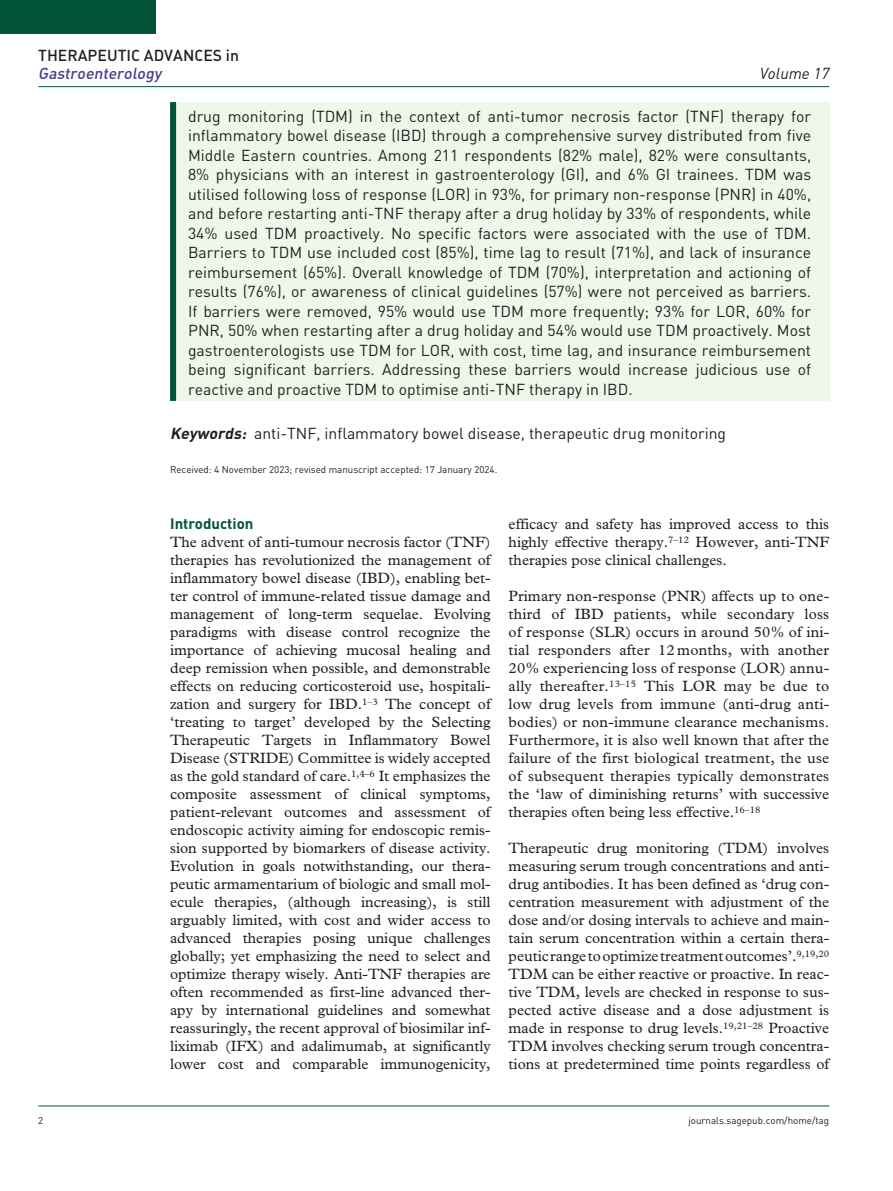
<style>
.page{position:relative;width:893px;height:1191px;background:#fff}
.page>*{position:absolute;margin:0;border:0;box-sizing:border-box;transform-origin:0 0}
.t1{font:15.75px/19.5px "DIN";color:#231f20;text-align:justify}
.t2{font:15.75px "DIN Medium Alternate";color:#231f20}
.t3{font:italic 15.75px "DIN Medium Alternate";color:#4f3890}
.t4{font:italic 15.75px "DIN";color:#231f20}
.t5{font:15px/18px "Plantin Std";color:#231f20;text-align:justify}
.t6{font:700 15px "DIN";color:#015436}
.t7{font:9.75px "DIN";color:#231f20}
.s1{font-weight:700;font-style:italic}
</style>
<div class="page">
<hr style="left:38px;top:86px;width:791px;height:1px;background:#015436">
<hr style="left:38px;top:1105px;width:791px;height:1px;background:#015436">
<div style="left:0;top:0;width:155px;height:34px;background:#015436"></div>
<div style="left:170px;top:102px;width:659px;height:299px;background:#eff7ea"></div>
<div style="left:170px;top:102px;width:6px;height:299px;background:#015436"></div>
<p class="t2" style="left:38px;top:45px;width:202px">THERAPEUTIC ADVANCES IN</p>
<p class="t3" style="left:38px;top:63px;width:125px">Gastroenterology</p>
<p class="t1" style="left:188px;top:106px;width:625px">drug monitoring (TDM) in the context of anti-tumor necrosis factor (TNF) therapy for inflammatory bowel disease (IBD) through a comprehensive survey distributed from five Middle Eastern countries. Among 211 respondents (82% male), 82% were consultants, 8% physicians with an interest in gastroenterology (GI), and 6% GI trainees. TDM was utilised following loss of response (LOR) in 93%, for primary non-response (PNR) in 40%, and before restarting anti-TNF therapy after a drug holiday by 33% of respondents, while 34% used TDM proactively. No specific factors were associated with the use of TDM.<br>Barriers to TDM use included cost (85%), time lag to result (71%), and lack of insurance reimbursement (65%). Overall knowledge of TDM (70%), interpretation and actioning of results (76%), or awareness of clinical guidelines (57%) were not perceived as barriers.<br>If barriers were removed, 95% would use TDM more frequently; 93% for LOR, 60% for PNR, 50% when restarting after a drug holiday and 54% would use TDM proactively. Most gastroenterologists use TDM for LOR, with cost, time lag, and insurance reimbursement being significant barriers. Addressing these barriers would increase judicious use of reactive and proactive TDM to optimise anti-TNF therapy in IBD.</p>
<p class="t1" style="left:170px;top:423px;width:558px"><span class="s1">Keywords:</span> anti-TNF, inflammatory bowel disease, therapeutic drug monitoring</p>
<p class="t7" style="left:170px;top:464px;width:329px">Received: 4 November 2023; revised manuscript accepted: 17 January 2024.</p>
<p class="t4" style="left:760px;top:63px;width:71px">Volume 17</p>
<p class="t6" style="left:170px;top:514px;width:85px">Introduction</p>
<p class="t5" style="left:170px;top:533px;width:322px">The advent of anti-tumour necrosis factor (TNF) therapies has revolutionized the management of inflammatory bowel disease (IBD), enabling bet&shy;ter control of immune-related tissue damage and management of long-term sequelae. Evolving paradigms with disease control recognize the importance of achieving mucosal healing and deep remission when possible, and demonstrable effects on reducing corticosteroid use, hospitali&shy;zation and surgery for IBD.<sup>1–3</sup> The concept of ‘treating to target’ developed by the Selecting Therapeutic Targets in Inflammatory Bowel Disease (STRIDE) Committee is widely accepted as the gold standard of care.<sup>1,4–6</sup> It emphasizes the composite assessment of clinical symptoms, patient-relevant outcomes and assessment of endoscopic activity aiming for endoscopic remis&shy;sion supported by biomarkers of disease activity.<br>Evolution in goals notwithstanding, our thera&shy;peutic armamentarium of biologic and small mol&shy;ecule therapies, (although increasing), is still arguably limited, with cost and wider access to advanced therapies posing unique challenges globally; yet emphasizing the need to select and optimize therapy wisely. Anti-TNF therapies are often recommended as first-line advanced ther&shy;apy by international guidelines and somewhat reassuringly, the recent approval of biosimilar inf&shy;liximab (IFX) and adalimumab, at significantly lower cost and comparable immunogenicity,</p>
<p class="t5" style="left:509px;top:515px;width:322px">efficacy and safety has improved access to this highly effective therapy.<sup>7–12</sup> However, anti-TNF therapies pose clinical challenges.</p>
<p class="t5" style="left:509px;top:587px;width:322px">Primary non-response (PNR) affects up to one&shy;third of IBD patients, while secondary loss of response (SLR) occurs in around 50% of ini&shy;tial responders after 12 months, with another 20% experiencing loss of response (LOR) annu&shy;ally thereafter.<sup>13–15</sup> This LOR may be due to low drug levels from immune (anti-drug anti&shy;bodies) or non-immune clearance mechanisms.<br>Furthermore, it is also well known that after the failure of the first biological treatment, the use of subsequent therapies typically demonstrates the ‘law of diminishing returns’ with successive therapies often being less effective.<sup>16–18</sup></p>
<p class="t5" style="left:509px;top:839px;width:322px">Therapeutic drug monitoring (TDM) involves measuring serum trough concentrations and anti&shy;drug antibodies. It has been defined as ‘drug con&shy;centration measurement with adjustment of the dose and/or dosing intervals to achieve and main&shy;tain serum concentration within a certain thera&shy;peutic range to optimize treatment outcomes’.<sup>9,19,20<br></sup>TDM can be either reactive or proactive. In reac&shy;tive TDM, levels are checked in response to sus&shy;pected active disease and a dose adjustment is made in response to drug levels.<sup>19,21–28</sup> Proactive TDM involves checking serum trough concentra&shy;tions at predetermined time points regardless of</p>
<p class="t7" style="left:38px;top:1114px;width:7px">2</p>
<p class="t7" style="left:688px;top:1114px;width:142px">journals.sagepub.com/home/tag</p>
</div>
